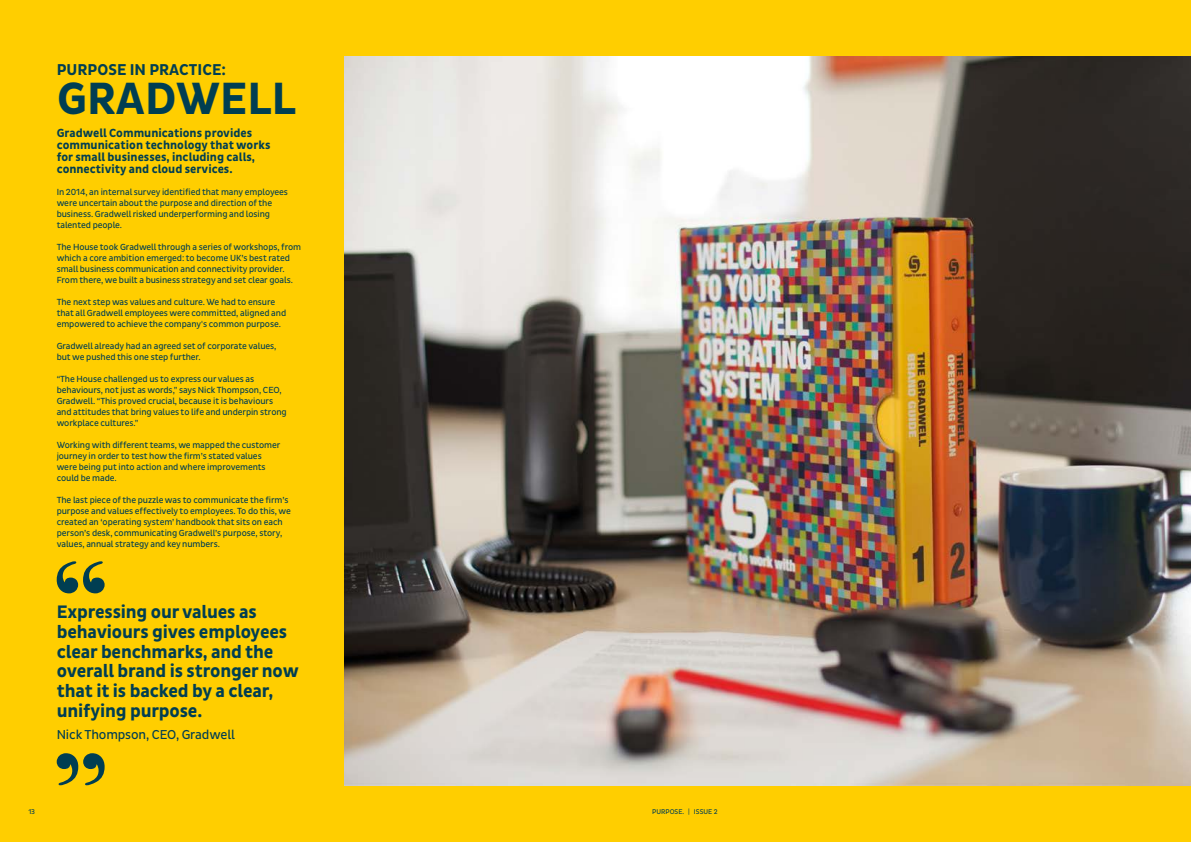
<style>
.page{position:relative;width:1191px;height:842px;background:#ffce00}
.page>*{position:absolute;margin:0;border:0;box-sizing:border-box;transform-origin:0 0}
.t1{font:700 46px "Pluto Sans Cond";letter-spacing:.005em;color:#003e52}
.t2{font:700 18.4px/19.7px "Pluto Sans Cond";letter-spacing:-.01em;color:#003e52}
.t3{font:700 16px "Pluto Sans Cond";letter-spacing:.005em;color:#003e52}
.t4{font:13.2px "Pluto Sans Cond";letter-spacing:-.01em;color:#003e52}
.t5{font:700 12px/12px "Pluto Sans Cond";color:#003e52}
.t6{font:9px/11px "Pluto Sans Cond";letter-spacing:-.01em;color:#003e52}
.t7{font:7px "Pluto Sans Cond";letter-spacing:.005em;color:#003e52}
</style>
<div class="page">
<img style="left:344px;top:57px;width:847px;height:728px">
<svg style="left:57px;top:561px;width:48px;height:32px"></svg>
<svg style="left:57px;top:753px;width:48px;height:32px"></svg>
<h3 class="t3" style="left:57px;top:61px;width:171px">PURPOSE IN PRACTICE:</h3>
<h1 class="t1" style="left:57px;top:73px;width:241px">GRADWELL</h1>
<h3 class="t5" style="left:57px;top:128px;width:215px">Gradwell Communications provides communication technology that works for small businesses, including calls, connectivity and cloud services.</h3>
<p class="t6" style="left:57px;top:187px;width:233px">In 2014, an internal survey identified that many employees were uncertain about the purpose and direction of the business. Gradwell risked underperforming and losing talented people.</p>
<p class="t6" style="left:57px;top:242px;width:246px">The House took Gradwell through a series of workshops, from which a core ambition emerged: to become UK’s best rated small business communication and connectivity provider.<br>From there, we built a business strategy and set clear goals.</p>
<p class="t6" style="left:57px;top:297px;width:231px">The next step was values and culture. We had to ensure that all Gradwell employees were committed, aligned and empowered to achieve the company's common purpose.</p>
<p class="t6" style="left:57px;top:341px;width:221px">Gradwell already had an agreed set of corporate values, but we pushed this one step further.</p>
<p class="t6" style="left:57px;top:374px;width:232px">“The House challenged us to express our values as behaviours, not just as words,” says Nick Thompson, CEO, Gradwell. “This proved crucial, because it is behaviours and attitudes that bring values to life and underpin strong workplace cultures.”</p>
<p class="t6" style="left:57px;top:440px;width:225px">Working with different teams, we mapped the customer journey in order to test how the firm’s stated values were being put into action and where improvements could be made.</p>
<p class="t6" style="left:57px;top:495px;width:236px">The last piece of the puzzle was to communicate the firm’s purpose and values effectively to employees. To do this, we created an ‘operating system’ handbook that sits on each person’s desk, communicating Gradwell’s purpose, story, values, annual strategy and key numbers.</p>
<h2 class="t2" style="left:57px;top:603px;width:243px">Expressing our values as behaviours gives employees clear benchmarks, and the overall brand is stronger now that it is backed by a clear, unifying purpose.</h2>
<h3 class="t4" style="left:57px;top:727px;width:180px">Nick Thompson, CEO, Gradwell</h3>
<p class="t7" style="left:28px;top:807px;width:8px">13</p>
<p class="t7" style="left:652px;top:807px;width:67px">PURPOSE. | ISSUE 2</p>
</div>
